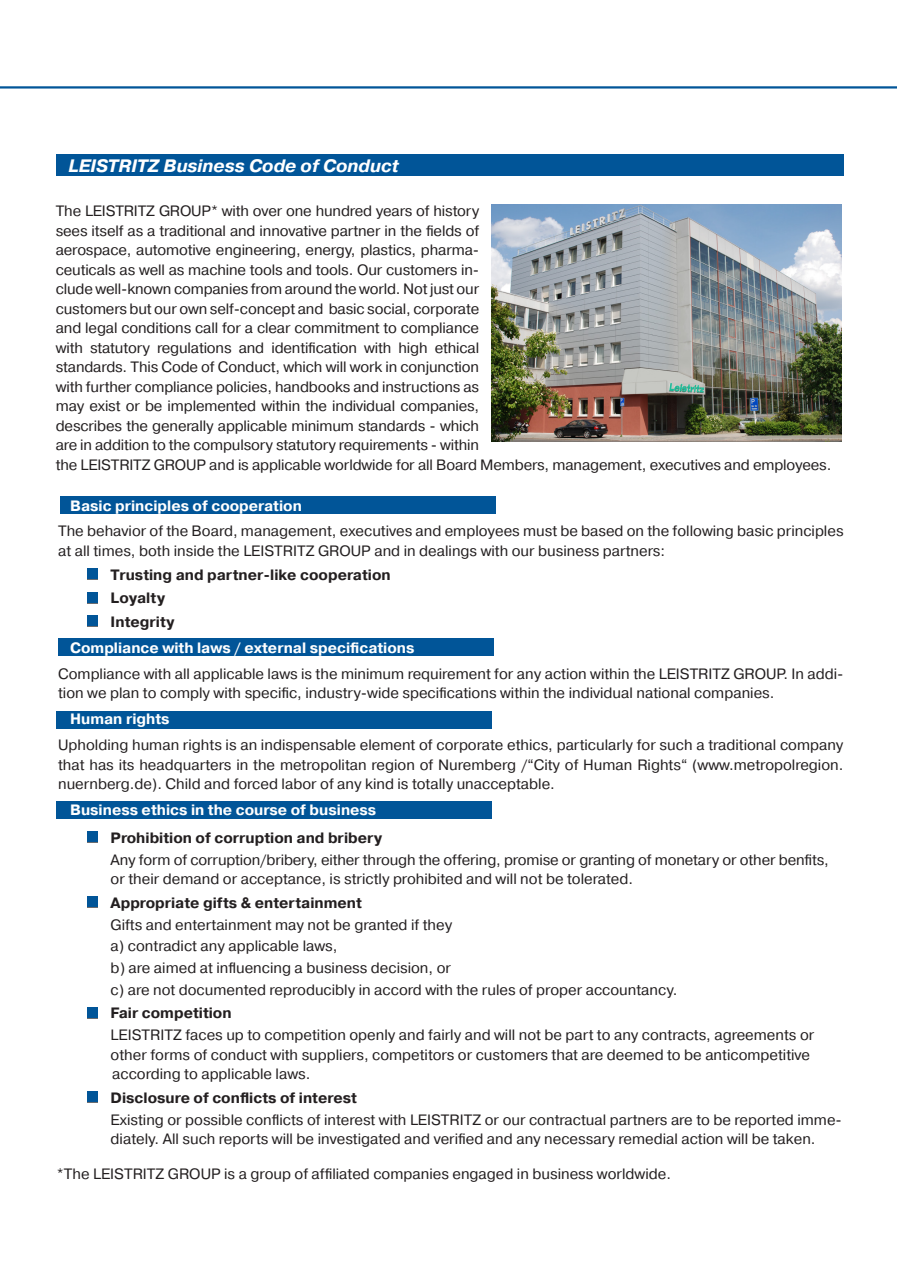
<style>
.page{position:relative;width:897px;height:1267px;background:#fff}
.page>*{position:absolute;margin:0;border:0;box-sizing:border-box;transform-origin:0 0}
.t1{font:italic 18px "Pragmatica Bold A";color:#fff}
.t2{font:15px/19.5px "Pragmatica Book A";color:#231f20}
.t3{font:15px/23.7px "Pragmatica Bold A";color:#231f20}
.t4{font:15px "Pragmatica Bold A";color:#fff}
</style>
<div class="page">
<div style="left:58px;top:638px;width:435px;height:17px;background:#015598"></div>
<div style="left:60px;top:496px;width:435px;height:17px;background:#015598"></div>
<div style="left:56px;top:711px;width:435px;height:17px;background:#015598"></div>
<div style="left:56px;top:801px;width:435px;height:17px;background:#015598"></div>
<hr style="left:0;top:86px;width:896px;height:3px;background:#015598">
<div style="left:87px;top:569px;width:11px;height:10px;background:#015598"></div>
<div style="left:87px;top:568px;width:10px;height:10px;background:#015598"></div>
<div style="left:87px;top:592px;width:11px;height:11px;background:#015598"></div>
<div style="left:87px;top:591px;width:10px;height:11px;background:#015598"></div>
<svg style="left:87px;top:616px;width:11px;height:11px"></svg>
<div style="left:87px;top:615px;width:10px;height:11px;background:#015598"></div>
<svg style="left:87px;top:832px;width:11px;height:11px"></svg>
<div style="left:87px;top:831px;width:10px;height:11px;background:#015598"></div>
<svg style="left:87px;top:897px;width:11px;height:11px"></svg>
<div style="left:87px;top:896px;width:10px;height:11px;background:#015598"></div>
<div style="left:87px;top:1007px;width:11px;height:11px;background:#015598"></div>
<div style="left:87px;top:1006px;width:10px;height:11px;background:#015598"></div>
<div style="left:87px;top:1092px;width:11px;height:10px;background:#015598"></div>
<div style="left:87px;top:1091px;width:10px;height:10px;background:#015598"></div>
<div style="left:56px;top:154px;width:787px;height:22px;background:#015598"></div>
<img style="left:492px;top:205px;width:349px;height:236px">
<p class="t1" style="left:68px;top:155px;width:332px">LEISTRITZ Business Code of Conduct</p>
<p class="t2" style="left:56px;top:201px;width:777px">The LEISTRITZ GROUP* with over one hundred years of history<br>sees itself as a traditional and innovative partner in the fields of<br>aerospace, automotive engineering, energy, plastics, pharma-<br>ceuticals as well as machine tools and tools. Our customers in-<br>clude well-known companies from around the world. Not just our<br>customers but our own self-concept and basic social, corporate<br>and legal conditions call for a clear commitment to compliance<br>with statutory regulations and identification with high ethical<br>standards. This Code of Conduct, which will work in conjunction<br>with further compliance policies, handbooks and instructions as<br>may exist or be implemented within the individual companies,<br>describes the generally applicable minimum standards - which<br>are in addition to the compulsory statutory requirements - within<br>the LEISTRITZ GROUP and is applicable worldwide for all Board Members, management, executives and employees.</p>
<p class="t4" style="left:70px;top:496px;width:233px">Basic principles of cooperation</p>
<p class="t2" style="left:58px;top:521px;width:786px">The behavior of the Board, management, executives and employees must be based on the following basic principles at all times, both inside the LEISTRITZ GROUP and in dealings with our business partners:</p>
<p class="t3" style="left:111px;top:562px;width:281px">Trusting and partner-like cooperation<br>Loyalty<br>Integrity</p>
<p class="t4" style="left:70px;top:638px;width:346px">Compliance with laws / external specifications</p>
<p class="t2" style="left:58px;top:664px;width:786px">Compliance with all applicable laws is the minimum requirement for any action within the LEISTRITZ GROUP. In addi&shy;tion we plan to comply with specific, industry-wide specifications within the individual national companies.</p>
<p class="t4" style="left:70px;top:710px;width:101px">Human rights</p>
<p class="t2" style="left:58px;top:735px;width:786px;text-align:justify">Upholding human rights is an indispensable element of corporate ethics, particularly for such a traditional company that has its headquarters in the metropolitan region of Nuremberg /“City of Human Rights“ (www.metropolregion. nuernberg.de). Child and forced labor of any kind is totally unacceptable.</p>
<p class="t4" style="left:70px;top:800px;width:308px">Business ethics in the course of business</p>
<p class="t3" style="left:111px;top:826px;width:273px">Prohibition of corruption and bribery</p>
<p class="t2" style="left:111px;top:850px;width:719px">Any form of corruption/bribery, either through the offering, promise or granting of monetary or other benfits, or their demand or acceptance, is strictly prohibited and will not be tolerated.</p>
<p class="t3" style="left:111px;top:891px;width:253px">Appropriate gifts &amp; entertainment</p>
<p class="t2" style="left:111px;top:913px;width:568px;line-height:21.6px">Gifts and entertainment may not be granted if they<br>a) contradict any applicable laws,<br>b) are aimed at influencing a business decision, or<br>c) are not documented reproducibly in accord with the rules of proper accountancy.</p>
<p class="t3" style="left:111px;top:1001px;width:122px">Fair competition</p>
<p class="t2" style="left:111px;top:1025px;width:705px">LEISTRITZ faces up to competition openly and fairly and will not be part to any contracts, agreements or other forms of conduct with suppliers, competitors or customers that are deemed to be anticompetitive according to applicable laws.</p>
<p class="t3" style="left:111px;top:1085px;width:248px">Disclosure of conflicts of interest</p>
<p class="t2" style="left:111px;top:1109px;width:732px">Existing or possible conflicts of interest with LEISTRITZ or our contractual partners are to be reported imme&shy;diately. All such reports will be investigated and verified and any necessary remedial action will be taken.</p>
<p class="t2" style="left:57px;top:1163px;width:615px">*The LEISTRITZ GROUP is a group of affiliated companies engaged in business worldwide.</p>
</div>
